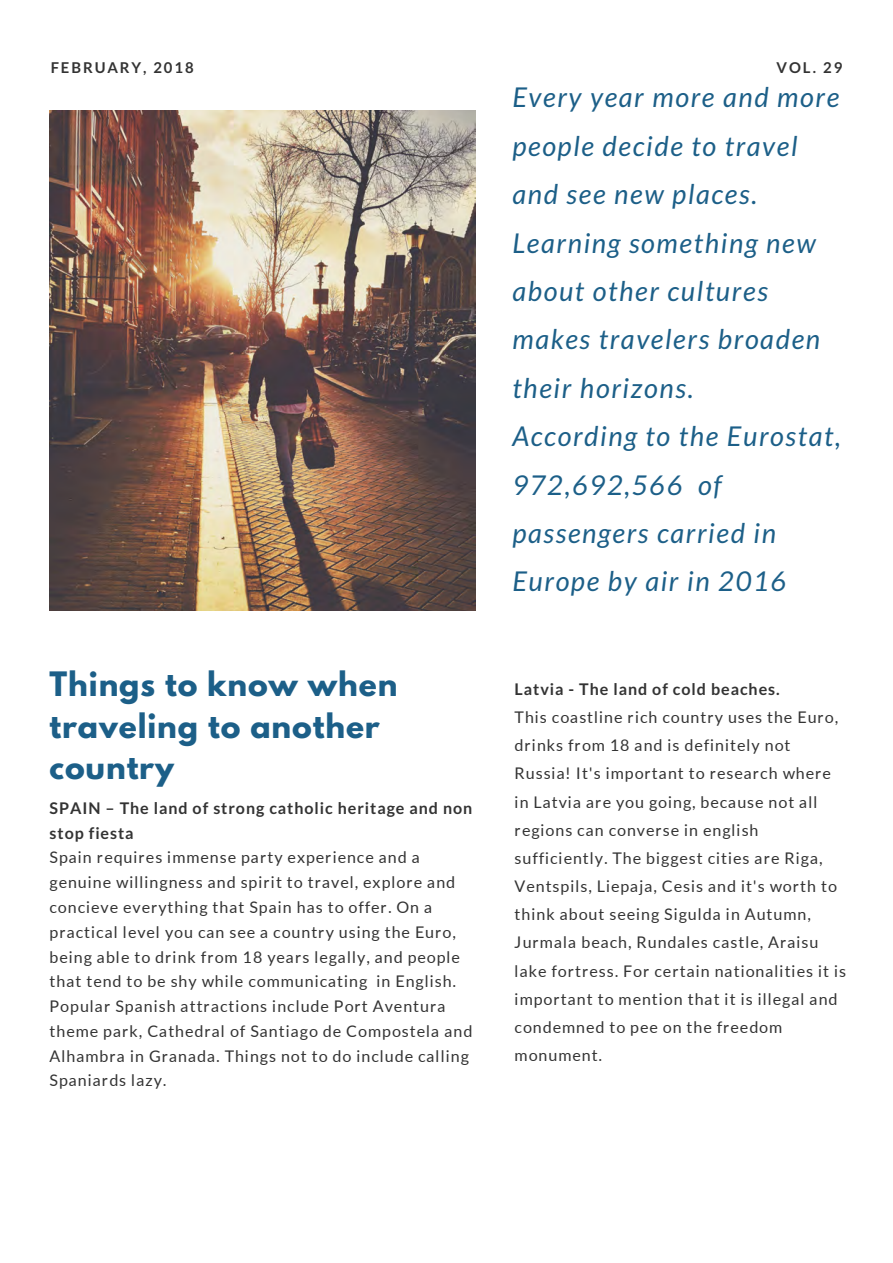
<style>
.page{position:relative;width:893px;height:1263px;background:#fff}
.page>*{position:absolute;margin:0;border:0;box-sizing:border-box;transform-origin:0 0}
.t1{font:700 29.85px/41.7px "League Spartan";letter-spacing:.03em;color:#1c5f88}
.t2{font:italic 27.3px/48.4px "Lato";letter-spacing:.06em;color:#1c5f88}
.t3{font:16.05px/28.2px "Lato";letter-spacing:.06em;color:#333}
.t4{font:700 16.05px/24.8px "Lato";letter-spacing:.06em;color:#333}
.t5{font:700 14.85px "Lato";letter-spacing:.13em;color:#333}
</style>
<div class="page">
<img style="left:50px;top:110px;width:425px;height:500px">
<p class="t5" style="left:51px;top:59px;width:144px">FEBRUARY, 2018</p>
<p class="t5" style="left:776px;top:59px;width:68px">VOL. 29</p>
<h1 class="t1" style="left:50px;top:667px;width:349px">Things to know when traveling to another country</h1>
<p class="t4" style="left:50px;top:795px;width:424px">SPAIN – The land of strong catholic heritage and non stop fiesta</p>
<p class="t3" style="left:50px;top:844px;width:424px;line-height:24.8px">Spain requires immense party experience and a genuine willingness and spirit to travel, explore and concieve everything that Spain has to offer. On a practical level you can see a country using the Euro, being able to drink from 18 years legally, and people that tend to be shy while communicating in English.<br>Popular Spanish attractions include Port Aventura theme park, Cathedral of Santiago de Compostela and Alhambra in Granada. Things not to do include calling Spaniards lazy.</p>
<p class="t2" style="left:512px;top:72px;width:330px">Every year more and more people decide to travel and see new places.<br>Learning something new about other cultures makes travelers broaden their horizons.<br>According to the Eurostat,<br>972,692,566 of passengers carried in<br>Europe by air in 2016</p>
<p class="t4" style="left:515px;top:676px;width:267px">Latvia - The land of cold beaches.</p>
<p class="t3" style="left:515px;top:702px;width:333px">This coastline rich country uses the Euro, drinks from 18 and is definitely not Russia! It's important to research where in Latvia are you going, because not all regions can converse in english sufficiently. The biggest cities are Riga, Ventspils, Liepaja, Cesis and it's worth to think about seeing Sigulda in Autumn, Jurmala beach, Rundales castle, Araisu lake fortress. For certain nationalities it is important to mention that it is illegal and condemned to pee on the freedom monument.</p>
</div>
